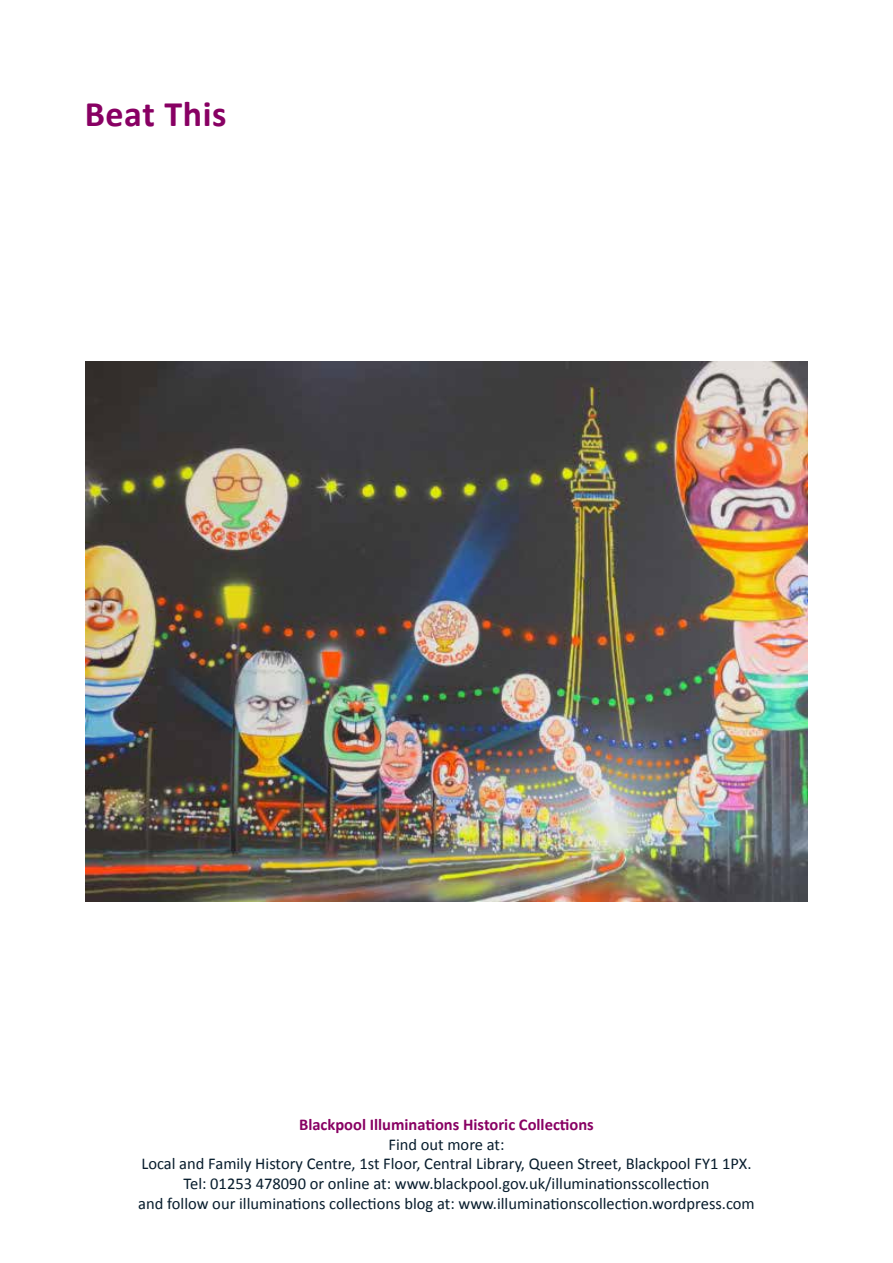
<style>
.page{position:relative;width:893px;height:1263px;background:#fff}
.page>*{position:absolute;margin:0;border:0;box-sizing:border-box;transform-origin:0 0}
.t1{font:700 36px "Calibri";letter-spacing:.015em;color:#880063}
.t2{font:16.5px/19.8px "Calibri";color:#071c2c;text-align:center}
.t3{font:700 16.5px "Calibri";color:#880063}
</style>
<div class="page">
<img style="left:85px;top:362px;width:723px;height:539px">
<h1 class="t1" style="left:85px;top:91px;width:143px">Beat This</h1>
<p class="t3" style="left:299px;top:1114px;width:296px">Blackpool Illuminations Historic Collections</p>
<p class="t2" style="left:138px;top:1134px;width:618px">Find out more at:<br>Local and Family History Centre, 1st Floor, Central Library, Queen Street, Blackpool FY1 1PX.<br>Tel: 01253 478090 or online at: www.blackpool.gov.uk/illuminationsscollection<br>and follow our illuminations collections blog at: www.illuminationscollection.wordpress.com</p>
</div>
